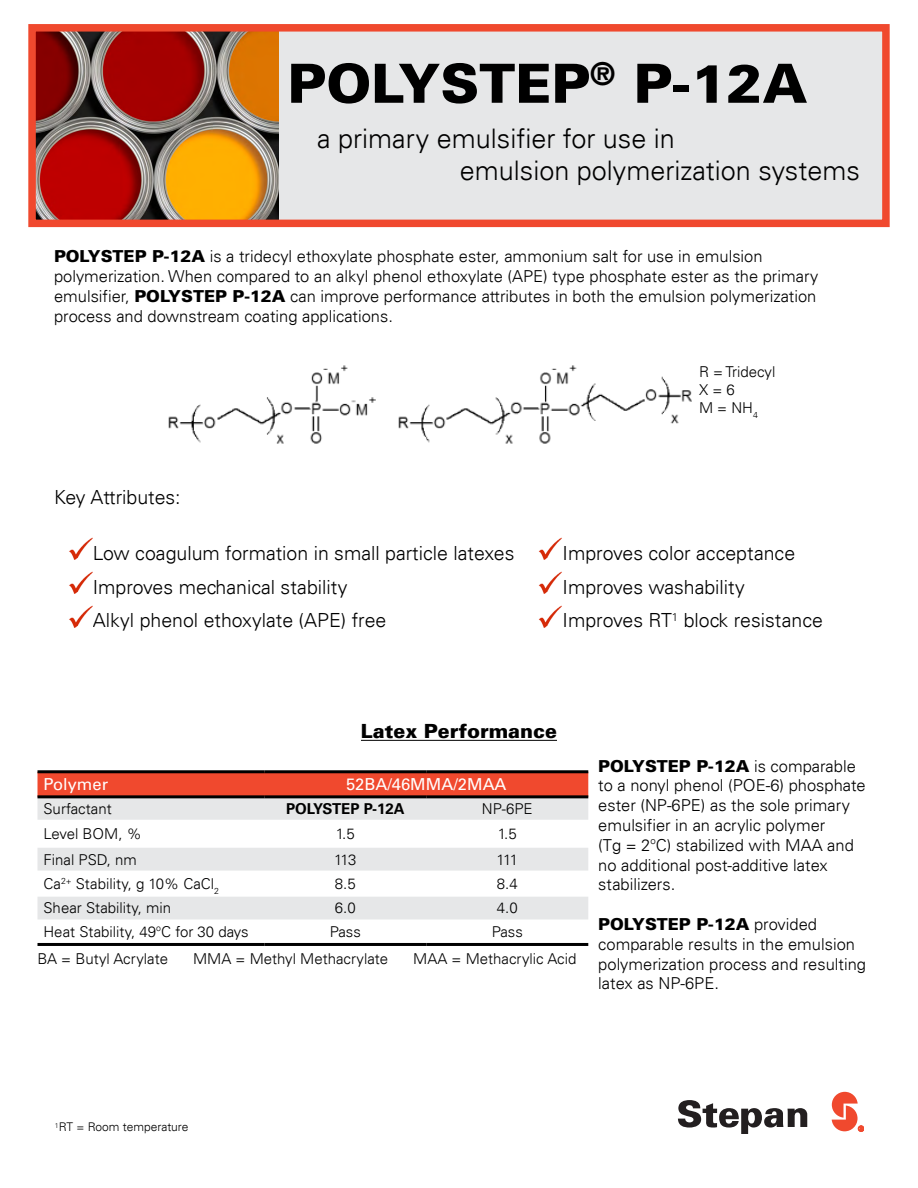
<style>
.page{position:relative;width:918px;height:1188px;background:#fff}
.page>*{position:absolute;margin:0;border:0;box-sizing:border-box;transform-origin:0 0}
.t1{font:900 54px "Univers";color:#000}
.t2{font:300 27px/32.4px "Univers LT";color:#000}
.t3{font:300 19.5px "Univers LT";color:#000}
.t4{font:900 19.5px "Univers";color:#000}
.t5{font:300 16.5px/19.8px "Univers LT";color:#000}
.t6{font:900 16.5px "Univers";color:#000}
.t7{font:16.5px "Univers LT Std";color:#fff}
.t8{font:300 15px/18px "Univers LT";color:#000}
.t9{font:700 15px "Univers LT Std";color:#000}
.t10{font:300 12px "Univers LT";color:#000}
.s1{font-family:"Univers";font-weight:900}
.s2{font-family:"Univers LT";font-weight:300}
</style>
<div class="page">
<div style="left:32px;top:28px;width:854px;height:195px;background:#e6e7e8"></div>
<img style="left:37px;top:33px;width:242px;height:185px">
<div style="left:28px;top:24px;width:862px;height:203px;border:8px solid #f0492e"></div>
<hr style="left:361px;top:740px;width:196px;height:1px;background:#000">
<svg style="left:678px;top:1100px;width:129px;height:34px"></svg>
<svg style="left:832px;top:1092px;width:32px;height:40px"></svg>
<img style="left:69px;top:537px;width:24px;height:23px">
<img style="left:69px;top:571px;width:24px;height:23px">
<img style="left:538px;top:537px;width:24px;height:23px">
<img style="left:538px;top:571px;width:24px;height:23px">
<img style="left:69px;top:605px;width:24px;height:22px">
<img style="left:538px;top:605px;width:24px;height:22px">
<svg style="left:169px;top:365px;width:206px;height:79px"></svg>
<svg style="left:399px;top:365px;width:293px;height:79px"></svg>
<div style="left:38px;top:773px;width:550px;height:22px;background:#f0492e"></div>
<svg style="left:38px;top:798px;width:550px;height:121px;fill:#e6e7e8"></svg>
<hr style="left:38px;top:770px;width:226px;height:3px;background:#000">
<hr style="left:264px;top:770px;width:162px;height:3px;background:#000">
<hr style="left:426px;top:770px;width:162px;height:3px;background:#000">
<hr style="left:38px;top:795px;width:226px;height:3px;background:#000">
<hr style="left:264px;top:795px;width:162px;height:3px;background:#000">
<hr style="left:426px;top:795px;width:162px;height:3px;background:#000">
<hr style="left:38px;top:943px;width:226px;height:3px;background:#000">
<hr style="left:264px;top:943px;width:162px;height:3px;background:#000">
<hr style="left:426px;top:943px;width:162px;height:3px;background:#000">
<h1 class="t1" style="left:287px;top:50px;width:522px">POLYSTEP<sup>®</sup> P-12A</h1>
<h2 class="t2" style="left:460px;top:122px;width:402px;text-indent:-143px">a primary emulsifier for use in<br>emulsion polymerization systems</h2>
<p class="t5" style="left:54px;top:247px;width:766px"><span class="s1">POLYSTEP P-12A</span> is a tridecyl ethoxylate phosphate ester, ammonium salt for use in emulsion polymerization. When compared to an alkyl phenol ethoxylate (APE) type phosphate ester as the primary emulsifier, <span class="s1">POLYSTEP P-12A</span> can improve performance attributes in both the emulsion polymerization process and downstream coating applications.</p>
<p class="t3" style="left:54px;top:485px;width:128px">Key Attributes:</p>
<p class="t8" style="left:699px;top:363px;width:78px">R = Tridecyl<br>X = 6<br>M = NH<sub>4</sub></p>
<p class="t3" style="left:93px;top:541px;width:423px">Low coagulum formation in small particle latexes</p>
<p class="t3" style="left:563px;top:541px;width:234px">Improves color acceptance</p>
<p class="t3" style="left:93px;top:575px;width:256px">Improves mechanical stability</p>
<p class="t3" style="left:563px;top:575px;width:184px">Improves washability</p>
<p class="t3" style="left:93px;top:609px;width:295px">Alkyl phenol ethoxylate (APE) free</p>
<p class="t3" style="left:563px;top:609px;width:262px">Improves RT<sup>1</sup> block resistance</p>
<p class="t4" style="left:361px;top:719px;width:198px">Latex Performance</p>
<p class="t7" style="left:44px;top:775px;width:66px">Polymer</p>
<p class="t7" style="left:346px;top:775px;width:162px">52BA/46MMA/2MAA</p>
<p class="t8" style="left:44px;top:799px;width:70px">Surfactant</p>
<p class="t9" style="left:286px;top:800px;width:120px">POLYSTEP P-12A</p>
<p class="t8" style="left:482px;top:799px;width:52px">NP-6PE</p>
<p class="t8" style="left:44px;top:825px;width:100px">Level BOM, %</p>
<p class="t8" style="left:336px;top:825px;width:20px">1.5</p>
<p class="t8" style="left:498px;top:825px;width:20px">1.5</p>
<p class="t8" style="left:44px;top:850px;width:95px">Final PSD, nm</p>
<p class="t8" style="left:334px;top:850px;width:24px">113</p>
<p class="t8" style="left:497px;top:850px;width:23px">111</p>
<p class="t8" style="left:44px;top:875px;width:177px">Ca<sup>2+</sup> Stability, g 10% CaCl<sub>2</sub></p>
<p class="t8" style="left:335px;top:875px;width:22px">8.5</p>
<p class="t8" style="left:497px;top:875px;width:22px">8.4</p>
<p class="t8" style="left:44px;top:899px;width:129px">Shear Stability, min</p>
<p class="t8" style="left:335px;top:899px;width:22px">6.0</p>
<p class="t8" style="left:497px;top:899px;width:22px">4.0</p>
<p class="t8" style="left:44px;top:923px;width:207px">Heat Stability, 49<sup>o</sup>C for 30 days</p>
<p class="t8" style="left:330px;top:923px;width:33px">Pass</p>
<p class="t8" style="left:492px;top:923px;width:33px">Pass</p>
<p class="t8" style="left:37px;top:950px;width:132px">BA = Butyl Acrylate</p>
<p class="t8" style="left:193px;top:950px;width:197px">MMA = Methyl Methacrylate</p>
<p class="t8" style="left:413px;top:950px;width:165px">MAA = Methacrylic Acid</p>
<p class="t6" style="left:598px;top:756px;width:259px">POLYSTEP P-12A <span class="s2">is comparable</span></p>
<p class="t5" style="left:598px;top:776px;width:269px">to a nonyl phenol (POE-6) phosphate ester (NP-6PE) as the sole primary emulsifier in an acrylic polymer<br>(Tg = 2<sup>o</sup>C) stabilized with MAA and no additional post-additive latex stabilizers.</p>
<p class="t6" style="left:598px;top:914px;width:220px">POLYSTEP P-12A <span class="s2">provided</span></p>
<p class="t5" style="left:598px;top:934px;width:269px">comparable results in the emulsion polymerization process and resulting latex as NP-6PE.</p>
<p class="t10" style="left:55px;top:1120px;width:135px"><sup>1</sup>RT = Room temperature</p>
</div>
